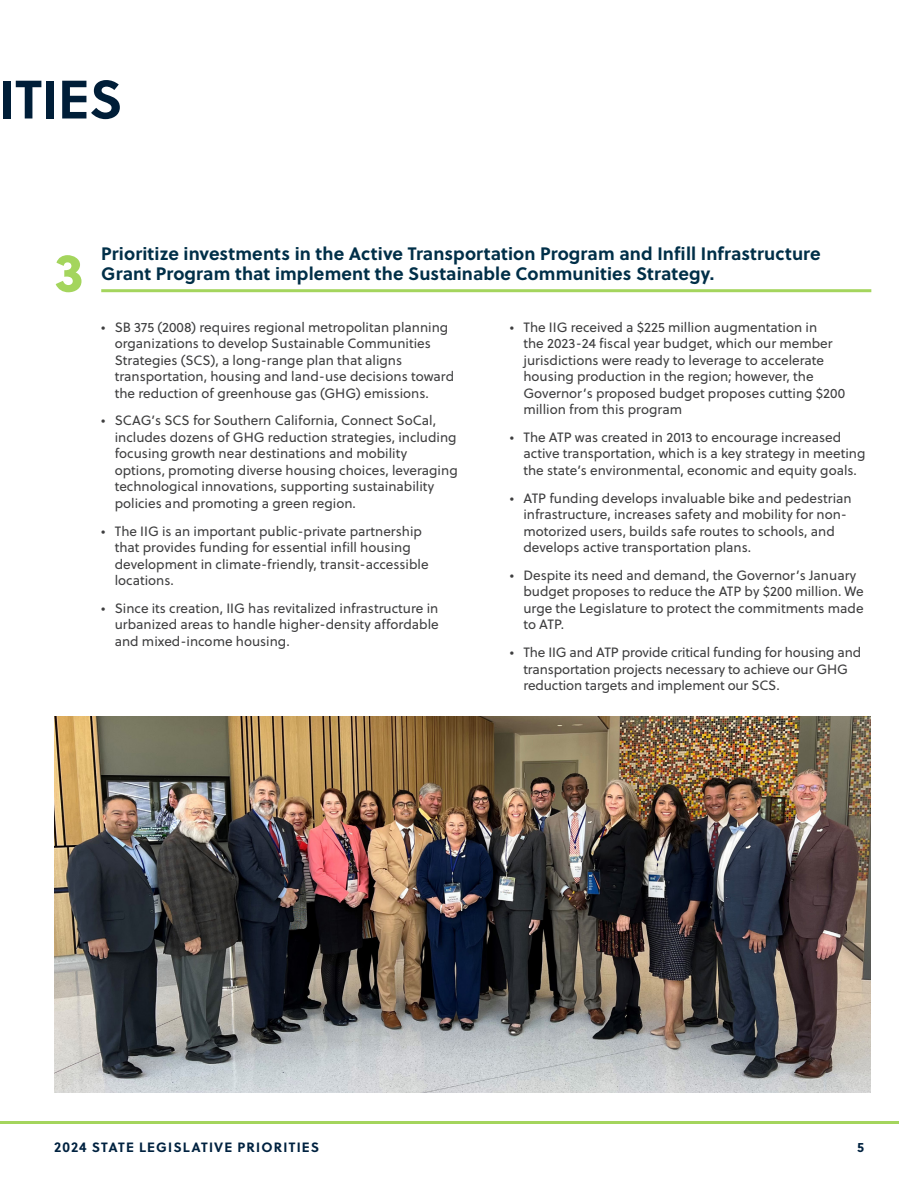
<style>
.page{position:relative;width:918px;height:1188px;background:#fff}
.page>*{position:absolute;margin:0;border:0;box-sizing:border-box;transform-origin:0 0}
.t1{font:700 54px "Soleil";letter-spacing:-.005em;color:#001e38}
.t2{font:54px "Soleil Xb";color:#a4d55d}
.Priorities_Titles{font:700 18px "Soleil";letter-spacing:.005em;color:#002f48}
.t3{font:13.5px/16.5px "Soleil";color:#3e3e3f}
.t4{font:700 13.5px "Soleil SCAG";letter-spacing:.09em;color:#002240}
.t5{font:700 13.5px "Soleil";color:#002240}
</style>
<div class="page">
<hr style="left:0;top:1121px;width:918px;height:3px;background:#a4d55d">
<hr style="left:101px;top:289px;width:770px;height:3px;background:#a4d55d">
<img style="left:54px;top:716px;width:816px;height:377px">
<div style="left:900px;top:0;width:18px;height:1188px;background:#fff"></div>
<h1 class="t1" style="left:-1px;top:58px;width:124px">ITIES</h1>
<p class="Priorities_Titles" style="left:101px;top:240px;width:721px">Prioritize investments in the Active Transportation Program and Infill Infrastructure</p>
<p class="t2" style="left:54px;top:230px;width:31px">3</p>
<p class="Priorities_Titles" style="left:101px;top:259px;width:615px">Grant Program that implement the Sustainable Communities Strategy.</p>
<p class="t3" style="left:115px;top:318px;width:341px;text-indent:-14px">• SB 375 (2008) requires regional metropolitan planning organizations to develop Sustainable Communities Strategies (SCS), a long-range plan that aligns transportation, housing and land-use decisions toward the reduction of greenhouse gas (GHG) emissions.</p>
<p class="t3" style="left:115px;top:412px;width:344px;text-indent:-14px">• SCAG’s SCS for Southern California, Connect SoCal, includes dozens of GHG reduction strategies, including focusing growth near destinations and mobility options, promoting diverse housing choices, leveraging technological innovations, supporting sustainability policies and promoting a green region.</p>
<p class="t3" style="left:115px;top:522px;width:315px;text-indent:-14px">• The IIG is an important public-private partnership that provides funding for essential infill housing development in climate-friendly, transit-accessible locations.</p>
<p class="t3" style="left:115px;top:599px;width:326px;text-align:justify;text-indent:-14px">• Since its creation, IIG has revitalized infrastructure in urbanized areas to handle higher-density affordable and mixed-income housing.</p>
<p class="t3" style="left:523px;top:318px;width:323px;text-indent:-14px">• The IIG received a $225 million augmentation in<br>the 2023-24 fiscal year budget, which our member jurisdictions were ready to leverage to accelerate housing production in the region; however, the Governor’s proposed budget proposes cutting $200 million from this program</p>
<p class="t3" style="left:523px;top:428px;width:344px;text-indent:-14px">• The ATP was created in 2013 to encourage increased active transportation, which is a key strategy in meeting the state’s environmental, economic and equity goals.</p>
<p class="t3" style="left:523px;top:489px;width:330px;text-indent:-14px">• ATP funding develops invaluable bike and pedestrian infrastructure, increases safety and mobility for non&shy;motorized users, builds safe routes to schools, and develops active transportation plans.</p>
<p class="t3" style="left:523px;top:566px;width:342px;text-indent:-14px">• Despite its need and demand, the Governor’s January budget proposes to reduce the ATP by $200 million. We urge the Legislature to protect the commitments made to ATP.</p>
<p class="t3" style="left:523px;top:644px;width:339px;text-indent:-14px">• The IIG and ATP provide critical funding for housing and transportation projects necessary to achieve our GHG reduction targets and implement our SCS.</p>
<p class="t4" style="left:54px;top:1138px;width:267px">2024 STATE LEGISLATIVE PRIORITIES</p>
<p class="t5" style="left:857px;top:1136px;width:8px">5</p>
</div>
